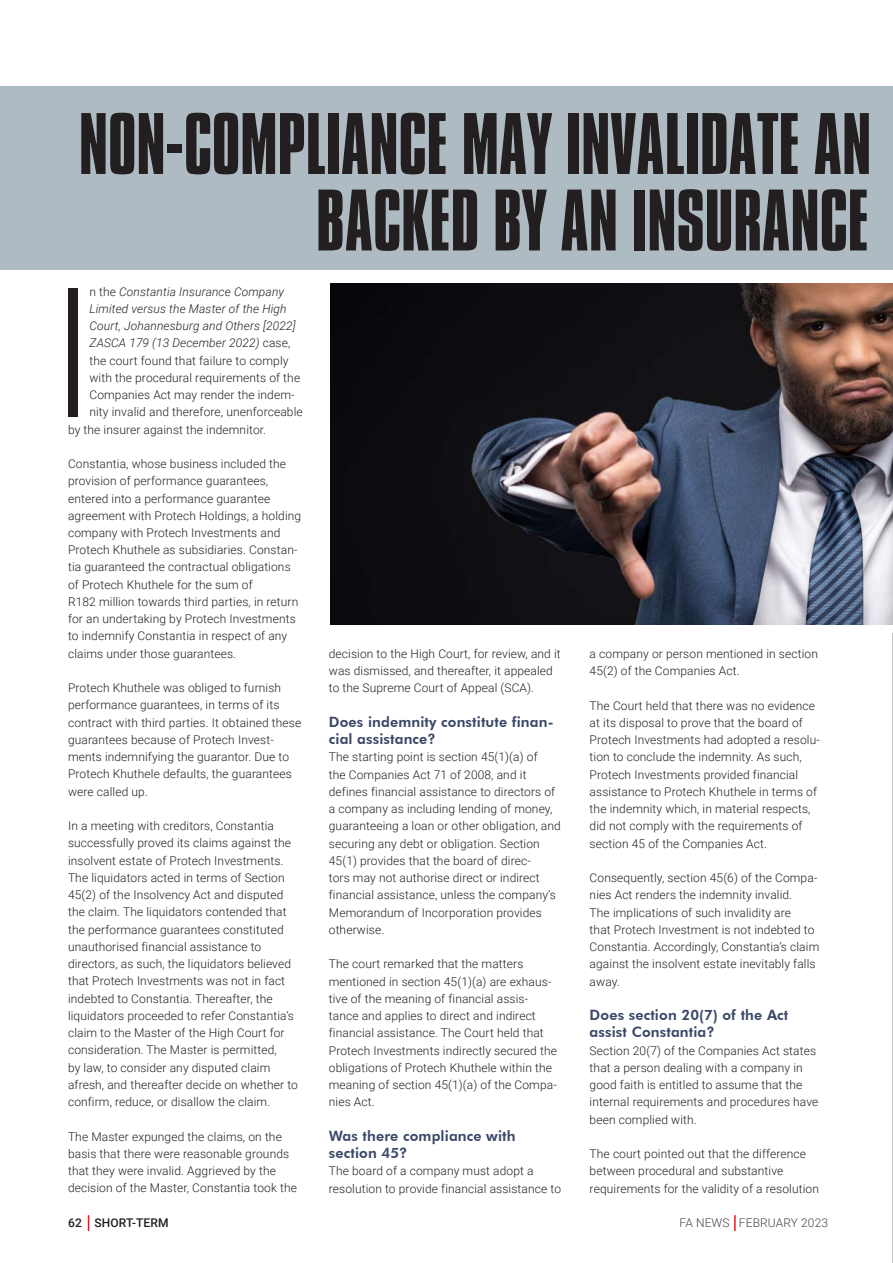
<style>
.page{position:relative;width:893px;height:1263px;background:#fff}
.page>*{position:absolute;margin:0;border:0;box-sizing:border-box;transform-origin:0 0}
.Body_dropcap_2{font:188.4px "Queen Signature Duo";color:#231f20;scale:1.08 1}
.Heading5B{font:75px "Compacta";letter-spacing:-.005em;color:#231f20}
.Caption1{font:800 14.25px/17.2px "Futura BT";letter-spacing:.01em;color:#3b4868}
.Body_Text{font:300 12px/17.2px "Roboto";letter-spacing:.01em;color:#231f20}
.Body_dropcap_2-2{font:300 12px "Roboto";letter-spacing:.01em;color:#231f20}
.Body_dropcap_2-3{font:italic 300 12px "Roboto";letter-spacing:.01em;color:#231f20}
.t1{font:300 12px "Roboto";letter-spacing:.01em;color:#484648}
.Body_medium{font:500 12px "Roboto";letter-spacing:.01em;color:#231f20}
.s1{font-style:normal}
</style>
<div class="page">
<svg style="left:734px;top:1215px;width:2px;height:16px"></svg>
<svg style="left:88px;top:1215px;width:1px;height:16px"></svg>
<div style="left:0;top:87px;width:893px;height:183px;background:#aebbc3"></div>
<img style="left:331px;top:284px;width:562px;height:341px">
<svg style="left:892px;top:633px;width:1px;height:630px"></svg>
<p class="Heading5B" style="left:79px;top:90px;width:794px">NON-COMPLIANCE MAY INVALIDATE AN</p>
<p class="Heading5B" style="left:316px;top:167px;width:555px">BACKED BY AN INSURANCE</p>
<p class="Body_dropcap_2" style="left:58px;top:280px;width:29px">I</p>
<p class="Body_dropcap_2-3" style="left:89px;top:283px;width:196px"><span class="s1">n the</span> Constantia Insurance Company</p>
<p class="Body_dropcap_2-3" style="left:89px;top:300px;width:199px">Limited versus the Master of the High</p>
<p class="Body_dropcap_2-3" style="left:89px;top:317px;width:208px">Court, Johannesburg and Others [2022]</p>
<p class="Body_dropcap_2-3" style="left:89px;top:335px;width:202px">ZASCA 179 (13 December 2022) <span class="s1">case,</span></p>
<p class="Body_dropcap_2-2" style="left:89px;top:352px;width:201px">the court found that failure to comply</p>
<p class="Body_dropcap_2-2" style="left:89px;top:369px;width:212px">with the procedural requirements of the</p>
<p class="Body_dropcap_2-2" style="left:89px;top:386px;width:207px">Companies Act may render the indem-</p>
<p class="Body_dropcap_2-2" style="left:89px;top:404px;width:215px">nity invalid and therefore, unenforceable</p>
<p class="Body_dropcap_2-2" style="left:68px;top:421px;width:200px">by the insurer against the indemnitor.</p>
<p class="Body_Text" style="left:68px;top:455px;width:235px">Constantia, whose business included the provision of performance guarantees, entered into a performance guarantee agreement with Protech Holdings, a holding company with Protech Investments and Protech Khuthele as subsidiaries. Constan&shy;tia guaranteed the contractual obligations of Protech Khuthele for the sum of</p>
<p class="Body_Text" style="left:68px;top:593px;width:232px">R182 million towards third parties, in return for an undertaking by Protech Investments to indemnify Constantia in respect of any claims under those guarantees.</p>
<p class="Body_Text" style="left:68px;top:679px;width:235px">Protech Khuthele was obliged to furnish performance guarantees, in terms of its contract with third parties. It obtained these guarantees because of Protech Invest&shy;ments indemnifying the guarantor. Due to Protech Khuthele defaults, the guarantees were called up.</p>
<p class="Body_Text" style="left:68px;top:817px;width:231px">In a meeting with creditors, Constantia successfully proved its claims against the insolvent estate of Protech Investments.<br>The liquidators acted in terms of Section 45(2) of the Insolvency Act and disputed the claim. The liquidators contended that the performance guarantees constituted unauthorised financial assistance to directors, as such, the liquidators believed that Protech Investments was not in fact indebted to Constantia. Thereafter, the liquidators proceeded to refer Constantia’s claim to the Master of the High Court for consideration. The Master is permitted,<br>by law, to consider any disputed claim afresh, and thereafter decide on whether to confirm, reduce, or disallow the claim.</p>
<p class="Body_Text" style="left:68px;top:1127px;width:230px">The Master expunged the claims, on the basis that there were reasonable grounds that they were invalid. Aggrieved by the decision of the Master, Constantia took the</p>
<p class="Body_Text" style="left:329px;top:644px;width:233px">decision to the High Court, for review, and it was dismissed, and thereafter, it appealed to the Supreme Court of Appeal (SCA).</p>
<p class="Caption1" style="left:329px;top:713px;width:226px">Does indemnity constitute finan&shy;cial assistance?</p>
<p class="Body_Text" style="left:329px;top:748px;width:234px">The starting point is section 45(1)(a) of<br>the Companies Act 71 of 2008, and it defines financial assistance to directors of a company as including lending of money, guaranteeing a loan or other obligation, and securing any debt or obligation. Section 45(1) provides that the board of direc-<br>tors may not authorise direct or indirect financial assistance, unless the company’s Memorandum of Incorporation provides otherwise.</p>
<p class="Body_Text" style="left:329px;top:955px;width:230px">The court remarked that the matters mentioned in section 45(1)(a) are exhaus&shy;tive of the meaning of financial assis&shy;tance and applies to direct and indirect financial assistance. The Court held that Protech Investments indirectly secured the obligations of Protech Khuthele within the meaning of section 45(1)(a) of the Compa&shy;nies Act.</p>
<p class="Caption1" style="left:329px;top:1127px;width:188px">Was there compliance with section 45?</p>
<p class="Body_Text" style="left:329px;top:1162px;width:234px">The board of a company must adopt a resolution to provide financial assistance to</p>
<p class="Body_Text" style="left:590px;top:644px;width:230px">a company or person mentioned in section<br>45(2) of the Companies Act.</p>
<p class="Body_Text" style="left:590px;top:696px;width:232px">The Court held that there was no evidence at its disposal to prove that the board of Protech Investments had adopted a resolu&shy;tion to conclude the indemnity. As such, Protech Investments provided financial assistance to Protech Khuthele in terms of the indemnity which, in material respects, did not comply with the requirements of section 45 of the Companies Act.</p>
<p class="Body_Text" style="left:590px;top:869px;width:231px">Consequently, section 45(6) of the Compa&shy;nies Act renders the indemnity invalid.<br>The implications of such invalidity are<br>that Protech Investment is not indebted to Constantia. Accordingly, Constantia’s claim against the insolvent estate inevitably falls away.</p>
<p class="Caption1" style="left:590px;top:1006px;width:200px">Does section 20(7) of the Act assist Constantia?</p>
<p class="Body_Text" style="left:590px;top:1041px;width:230px">Section 20(7) of the Companies Act states that a person dealing with a company in good faith is entitled to assume that the internal requirements and procedures have been complied with.</p>
<p class="Body_Text" style="left:590px;top:1145px;width:231px">The court pointed out that the difference between procedural and substantive requirements for the validity of a resolution</p>
<p class="Body_medium" style="left:68px;top:1214px;width:102px">62 SHORT-TERM</p>
<p class="t1" style="left:679px;top:1214px;width:150px">FA NEWS FEBRUARY 2023</p>
</div>
